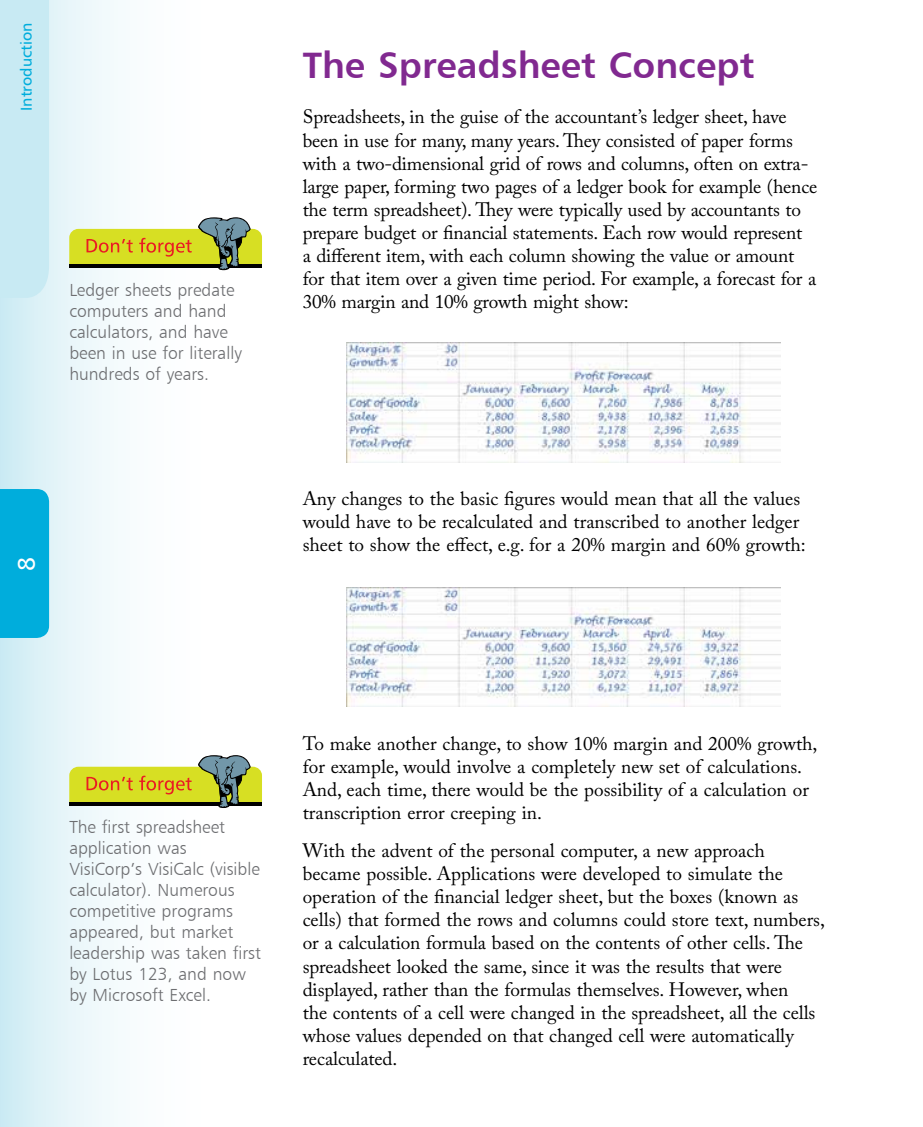
<style>
.page{position:relative;width:923px;height:1127px;background:#fff}
.page>*{position:absolute;margin:0;border:0;box-sizing:border-box;transform-origin:0 0}
.t1{font:36.75px "Humanist 777 BT Bold B";color:#812990}
.t2{font:24.5px "Humanist 777 BT Roman B";color:#fff}
.t3{font:19.25px/23.1px "Adobe Caslon Pro";letter-spacing:-.005em;color:#000}
.t4{font:17.5px/21px "Humanist 777 BT Light B";color:#6d6e71}
.t5{font:15.75px "Humanist 777 BT Roman B";color:#00addc}
</style>
<div class="page">
<div style="left:0;top:0;width:273px;height:1126px;background:linear-gradient(to right,#d9f0f6,#fff)"></div>
<div style="left:0;top:489px;width:49px;height:148px;background:#00addc"></div>
<div style="left:0;top:0;width:49px;height:298px;background:#c8eaf3"></div>
<svg style="left:69px;top:217px;width:193px;height:53px"></svg>
<svg style="left:69px;top:755px;width:193px;height:52px"></svg>
<img style="left:346px;top:343px;width:434px;height:119px">
<img style="left:346px;top:587px;width:434px;height:119px">
<p class="t5" style="left:17px;top:111px;width:90px;rotate:-90deg">Introduction</p>
<p class="t4" style="left:69px;top:279px;width:174px">Ledger sheets predate computers and hand calculators, and have been in use for literally hundreds of years.</p>
<p class="t2" style="left:12px;top:570px;width:16px;rotate:-90deg">8</p>
<h1 class="t1" style="left:303px;top:42px;width:453px">The Spreadsheet Concept</h1>
<p class="t3" style="left:303px;top:105px;width:516px">Spreadsheets, in the guise of the accountant’s ledger sheet, have been in use for many, many years. They consisted of paper forms with a two-dimensional grid of rows and columns, often on extra&shy;large paper, forming two pages of a ledger book for example (hence the term spreadsheet). They were typically used by accountants to prepare budget or financial statements. Each row would represent<br>a different item, with each column showing the value or amount for that item over a given time period. For example, a forecast for a 30% margin and 10% growth might show:</p>
<p class="t3" style="left:303px;top:486px;width:504px">Any changes to the basic figures would mean that all the values would have to be recalculated and transcribed to another ledger sheet to show the effect, e.g. for a 20% margin and 60% growth:</p>
<p class="t4" style="left:69px;top:815px;width:193px">The first spreadsheet application was<br>VisiCorp’s VisiCalc (visible calculator). Numerous competitive programs appeared, but market leadership was taken first by Lotus 123, and now by Microsoft Excel.</p>
<p class="t3" style="left:303px;top:731px;width:516px">To make another change, to show 10% margin and 200% growth, for example, would involve a completely new set of calculations.<br>And, each time, there would be the possibility of a calculation or transcription error creeping in.</p>
<p class="t3" style="left:303px;top:838px;width:524px">With the advent of the personal computer, a new approach became possible. Applications were developed to simulate the operation of the financial ledger sheet, but the boxes (known as cells) that formed the rows and columns could store text, numbers, or a calculation formula based on the contents of other cells. The spreadsheet looked the same, since it was the results that were displayed, rather than the formulas themselves. However, when<br>the contents of a cell were changed in the spreadsheet, all the cells whose values depended on that changed cell were automatically recalculated.</p>
</div>
